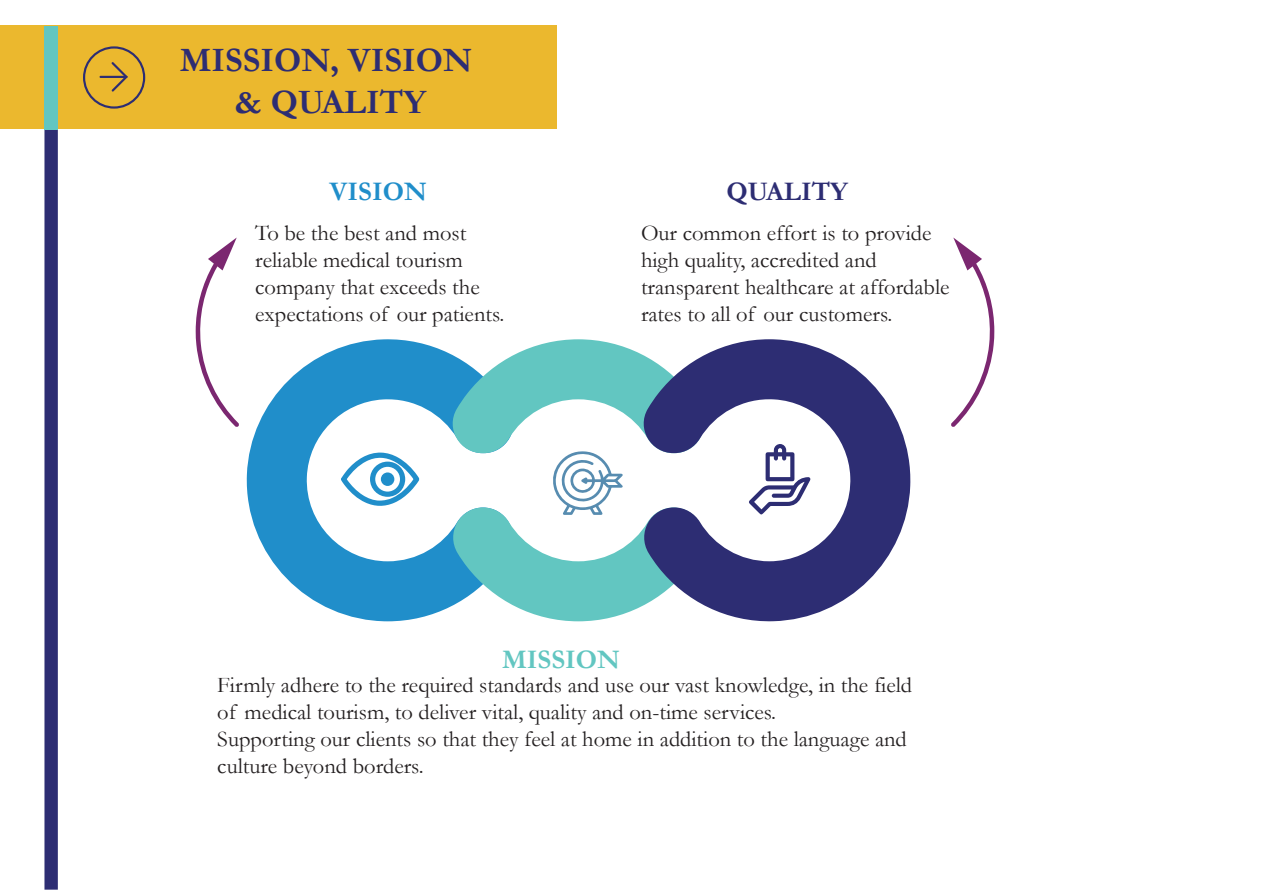
<style>
.page{position:relative;width:1263px;height:893px;background:#fff}
.page>*{position:absolute;margin:0;border:0;box-sizing:border-box;transform-origin:0 0}
.t1{font:700 34.5px/41.4px "Garamond";color:#2d2d73;text-align:center}
.t2{font:700 27px "Garamond";color:#2d2d73}
.t3{font:700 27px "Garamond";color:#62c6c1}
.t4{font:700 27px "Garamond";color:#208eca}
.t5{font:22.5px/27px "Garamond";color:#231f20}
</style>
<div class="page">
<div style="left:0;top:26px;width:556px;height:103px;background:#ebb82e"></div>
<svg style="left:246px;top:339px;width:199px;height:282px;fill:#208eca"></svg>
<svg style="left:445px;top:339px;width:191px;height:282px"></svg>
<svg style="left:636px;top:339px;width:275px;height:283px;fill:#2d2d73"></svg>
<svg style="left:196px;top:237px;width:43px;height:190px"></svg>
<svg style="left:951px;top:237px;width:43px;height:190px"></svg>
<svg style="left:749px;top:444px;width:62px;height:70px"></svg>
<svg style="left:552px;top:451px;width:71px;height:64px"></svg>
<svg style="left:83px;top:46px;width:62px;height:63px"></svg>
<hr style="left:100px;top:76px;width:27px;height:2px;background:#2d2d73">
<svg style="left:44px;top:129px;width:14px;height:761px;background:#3b3b7c"></svg>
<div style="left:44px;top:26px;width:14px;height:103px;background:#62c6c1"></div>
<svg style="left:341px;top:452px;width:78px;height:55px"></svg>
<div style="left:381px;top:472px;width:13px;height:14px;background:#208eca;border-radius:50%"></div>
<h1 class="t1" style="left:180px;top:40px;width:294px">MISSION, VISION &amp; QUALITY</h1>
<p class="t4" style="left:330px;top:173px;width:99px">VISION</p>
<p class="t2" style="left:726px;top:173px;width:123px">QUALITY</p>
<p class="t5" style="left:255px;top:219px;width:251px">To be the best and most reliable medical tourism company that exceeds the expectations of our patients.</p>
<p class="t5" style="left:641px;top:219px;width:310px">Our common effort is to provide high quality, accredited and transparent healthcare at affordable rates to all of our customers.</p>
<p class="t3" style="left:502px;top:641px;width:119px">MISSION</p>
<p class="t5" style="left:217px;top:670px;width:696px">Firmly adhere to the required standards and use our vast knowledge, in the field of medical tourism, to deliver vital, quality and on-time services.<br>Supporting our clients so that they feel at home in addition to the language and culture beyond borders.</p>
</div>
